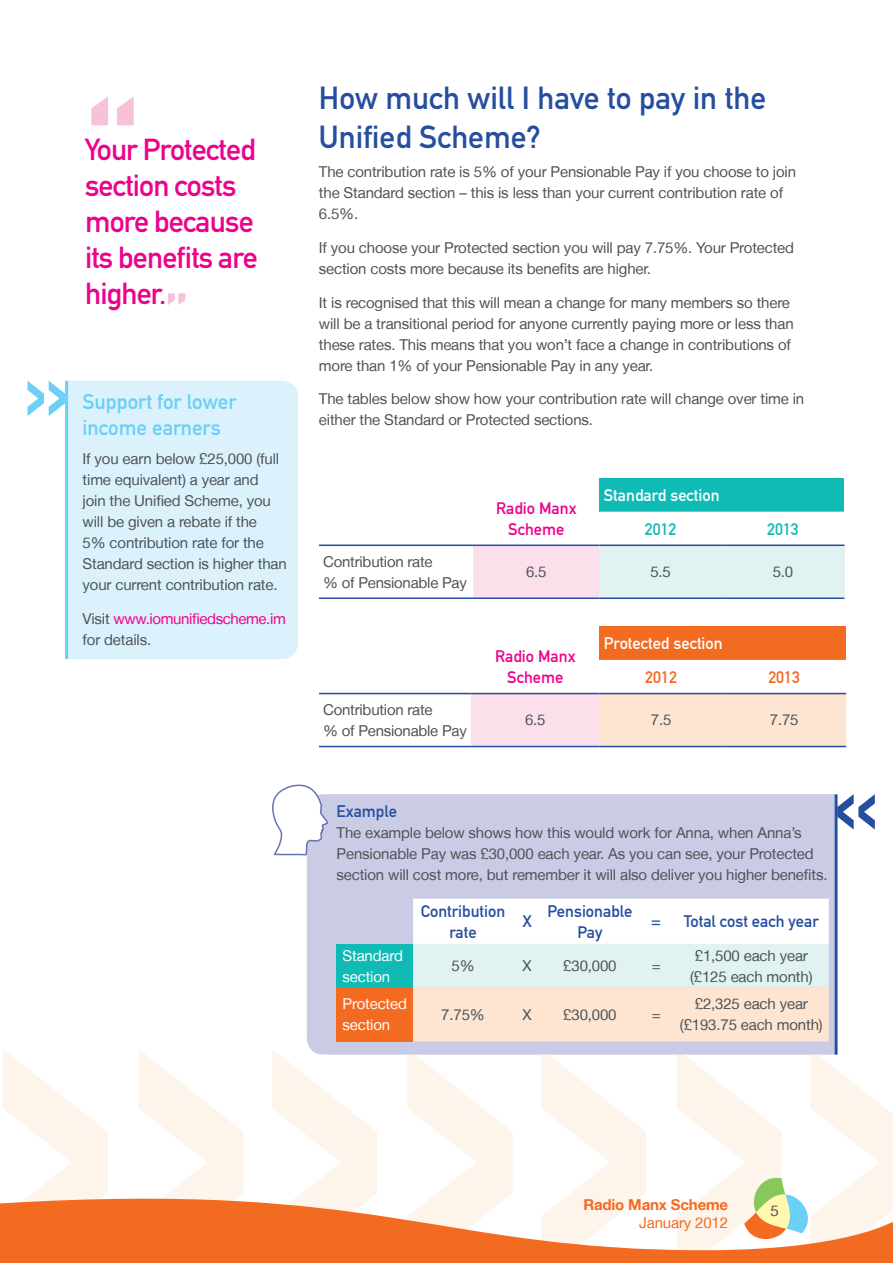
<style>
.page{position:relative;width:893px;height:1263px;background:#fff}
.page>*{position:absolute;margin:0;border:0;box-sizing:border-box;transform-origin:0 0}
.Quotes{font:165px "DIN Mittelschrift";color:#f7c1d9}
.Quotes-2{font:67.5px "DIN Mittelschrift";color:#f7c1d9}
.Sub_heading{font:31.5px/39px "DIN Mittelschrift";color:#264e9f}
.Quotes-3{font:30px/36px "DIN Mittelschrift";letter-spacing:-.025em;color:#ed028c}
.fact_header{font:21px/25.5px "DIN Mittelschrift";color:#6bcff6}
.Sub_sub_sub_head{font:16.5px/21px "DIN Mittelschrift";color:#264e9f;text-align:center}
.Sub_sub_sub_head-2{font:16.5px "DIN Mittelschrift";color:#fff}
.Sub_sub_sub_head-3{font:16.5px/21px "DIN Mittelschrift";color:#ed028c;text-align:center}
.Sub_sub_sub_head-4{font:16.5px "DIN Mittelschrift";color:#10bab5}
.Sub_sub_sub_head-5{font:16.5px "DIN Mittelschrift";color:#f36a21}
.Body_text{font:15px/21px "Helvetica Neue LT";letter-spacing:-.01em;color:#4d5357}
.Body_text-2{font:15px/21px "Helvetica Neue LT";letter-spacing:-.025em;color:#ed028c}
.Body_text-3{font:15px/21px "Helvetica Neue LT";letter-spacing:-.01em;color:#fff}
.t1{font:700 15px "Helvetica Neue LT";letter-spacing:-.01em;color:#f36a21}
.t2{font:15px "Helvetica Neue LT";letter-spacing:-.01em;color:#f36a21}
.s1{color:#4d5357}
</style>
<div class="page">
<svg style="left:541px;top:1054px;width:203px;height:126px"></svg>
<svg style="left:272px;top:1049px;width:241px;height:131px"></svg>
<svg style="left:3px;top:1049px;width:240px;height:131px"></svg>
<svg style="left:744px;top:1049px;width:149px;height:131px"></svg>
<svg style="left:0;top:1180px;width:893px;height:83px"></svg>
<div style="left:68px;top:381px;width:230px;height:278px;background:#dbf2fc"></div>
<svg style="left:28px;top:381px;width:37px;height:35px"></svg>
<hr style="left:65px;top:381px;width:3px;height:278px;background:#6bcff6">
<div style="left:600px;top:478px;width:244px;height:34px;background:#10bab5"></div>
<div style="left:473px;top:545px;width:127px;height:53px;background:#fbdfeb"></div>
<div style="left:600px;top:546px;width:244px;height:51px;background:#e0f2f1"></div>
<hr style="left:599px;top:546px;width:1px;height:51px;background:#e0f2f1">
<hr style="left:721px;top:546px;width:1px;height:51px;background:#e0f2f1">
<hr style="left:319px;top:544px;width:154px;height:2px;background:#264e9f">
<hr style="left:473px;top:544px;width:127px;height:2px;background:#264e9f">
<hr style="left:600px;top:544px;width:122px;height:2px;background:#264e9f">
<hr style="left:722px;top:544px;width:122px;height:2px;background:#264e9f">
<hr style="left:319px;top:597px;width:154px;height:2px;background:#264e9f">
<hr style="left:473px;top:597px;width:127px;height:2px;background:#264e9f">
<hr style="left:600px;top:597px;width:122px;height:2px;background:#264e9f">
<hr style="left:722px;top:597px;width:122px;height:2px;background:#264e9f">
<hr style="left:844px;top:546px;width:1px;height:51px;background:#d7eeed">
<div style="left:600px;top:626px;width:246px;height:34px;background:#f36a21"></div>
<div style="left:471px;top:693px;width:129px;height:53px;background:#fbdfeb"></div>
<div style="left:600px;top:692px;width:246px;height:54px;background:#fee5d2"></div>
<hr style="left:722px;top:694px;width:1px;height:52px;background:#fee5d2">
<hr style="left:845px;top:694px;width:1px;height:52px;background:#fee5d2">
<hr style="left:319px;top:693px;width:152px;height:1px;background:#264e9f">
<hr style="left:471px;top:693px;width:129px;height:1px;background:#264e9f">
<hr style="left:600px;top:693px;width:123px;height:1px;background:#264e9f">
<hr style="left:723px;top:693px;width:123px;height:1px;background:#264e9f">
<hr style="left:319px;top:746px;width:152px;height:1px;background:#264e9f">
<hr style="left:471px;top:746px;width:129px;height:1px;background:#264e9f">
<hr style="left:600px;top:746px;width:123px;height:1px;background:#264e9f">
<hr style="left:723px;top:746px;width:123px;height:1px;background:#264e9f">
<div style="left:307px;top:794px;width:527px;height:260px;background:#cacce5"></div>
<svg style="left:837px;top:794px;width:38px;height:35px"></svg>
<hr style="left:834px;top:794px;width:3px;height:260px;background:#264e9f">
<svg style="left:272px;top:784px;width:57px;height:73px"></svg>
<div style="left:337px;top:944px;width:76px;height:44px;background:#10bab5"></div>
<div style="left:337px;top:988px;width:76px;height:53px;background:#f36a21"></div>
<svg style="left:413px;top:898px;width:416px;height:143px"></svg>
<p class="Quotes" style="left:85px;top:59px;width:56px">“</p>
<p class="Quotes-3" style="left:85px;top:131px;width:174px">Your Protected section costs more because its benefits are higher.</p>
<p class="Quotes-2" style="left:165px;top:278px;width:24px">”</p>
<p class="fact_header" style="left:83px;top:389px;width:155px">Support for lower income earners</p>
<p class="Body_text" style="left:83px;top:448px;width:206px">If you earn below £25,000 (full time equivalent) a year and<br>join the Unified Scheme, you will be given a rebate if the<br>5% contribution rate for the<br>Standard section is higher than your current contribution rate.</p>
<p class="Body_text-2" style="left:83px;top:608px;width:205px"><span class="s1">Visit</span> www.iomunifiedscheme.im <span class="s1">for details.</span></p>
<p class="Sub_heading" style="left:319px;top:78px;width:449px">How much will I have to pay in the<br>Unified Scheme?</p>
<p class="Body_text" style="left:319px;top:161px;width:479px">The contribution rate is 5% of your Pensionable Pay if you choose to join the Standard section – this is less than your current contribution rate of<br>6.5%.</p>
<p class="Body_text" style="left:319px;top:237px;width:477px">If you choose your Protected section you will pay 7.75%. Your Protected section costs more because its benefits are higher.</p>
<p class="Body_text" style="left:319px;top:292px;width:476px">It is recognised that this will mean a change for many members so there will be a transitional period for anyone currently paying more or less than these rates. This means that you won’t face a change in contributions of more than 1% of your Pensionable Pay in any year.</p>
<p class="Body_text" style="left:319px;top:388px;width:487px">The tables below show how your contribution rate will change over time in either the Standard or Protected sections.</p>
<p class="Sub_sub_sub_head-3" style="left:496px;top:497px;width:82px">Radio Manx<br>Scheme</p>
<p class="Sub_sub_sub_head-2" style="left:604px;top:485px;width:117px">Standard section</p>
<p class="Sub_sub_sub_head-4" style="left:645px;top:519px;width:33px">2012</p>
<p class="Sub_sub_sub_head-4" style="left:767px;top:519px;width:33px">2013</p>
<p class="Body_text" style="left:323px;top:551px;width:145px">Contribution rate<br>% of Pensionable Pay</p>
<p class="Body_text" style="left:526px;top:561px;width:22px">6.5</p>
<p class="Body_text" style="left:650px;top:561px;width:22px">5.5</p>
<p class="Body_text" style="left:773px;top:561px;width:22px">5.0</p>
<p class="Sub_sub_sub_head-3" style="left:495px;top:646px;width:82px">Radio Manx<br>Scheme</p>
<p class="Sub_sub_sub_head-2" style="left:604px;top:634px;width:120px">Protected section</p>
<p class="Sub_sub_sub_head-5" style="left:645px;top:667px;width:33px">2012</p>
<p class="Sub_sub_sub_head-5" style="left:768px;top:667px;width:33px">2013</p>
<p class="Body_text" style="left:323px;top:699px;width:145px">Contribution rate<br>% of Pensionable Pay</p>
<p class="Body_text" style="left:525px;top:709px;width:22px">6.5</p>
<p class="Body_text" style="left:651px;top:709px;width:22px">7.5</p>
<p class="Body_text" style="left:770px;top:709px;width:30px">7.75</p>
<p class="Sub_sub_sub_head" style="left:337px;top:801px;width:62px">Example</p>
<p class="Body_text" style="left:337px;top:822px;width:492px">The example below shows how this would work for Anna, when Anna’s<br>Pensionable Pay was £30,000 each year. As you can see, your Protected section will cost more, but remember it will also deliver you higher benefits.</p>
<p class="Sub_sub_sub_head" style="left:421px;top:901px;width:86px">Contribution rate</p>
<p class="Sub_sub_sub_head" style="left:523px;top:911px;width:10px">X</p>
<p class="Sub_sub_sub_head" style="left:547px;top:901px;width:86px">Pensionable<br>Pay</p>
<p class="Sub_sub_sub_head" style="left:651px;top:911px;width:11px">=</p>
<p class="Sub_sub_sub_head" style="left:684px;top:911px;width:136px">Total cost each year</p>
<p class="Body_text-3" style="left:343px;top:945px;width:62px">Standard section</p>
<p class="Body_text" style="left:451px;top:955px;width:25px">5%</p>
<p class="Body_text" style="left:523px;top:955px;width:11px">X</p>
<p class="Body_text" style="left:563px;top:955px;width:55px">£30,000</p>
<p class="Body_text" style="left:652px;top:955px;width:10px">=</p>
<p class="Body_text-3" style="left:343px;top:993px;width:66px">Protected section</p>
<p class="Body_text" style="left:441px;top:1004px;width:45px">7.75%</p>
<p class="Body_text" style="left:523px;top:1004px;width:11px">X</p>
<p class="Body_text" style="left:563px;top:1004px;width:55px">£30,000</p>
<p class="Body_text" style="left:652px;top:1004px;width:10px">=</p>
<p class="Body_text" style="left:690px;top:945px;width:124px;text-align:center">£1,500 each year (£125 each month)</p>
<p class="Body_text" style="left:680px;top:993px;width:144px;text-align:center">£2,325 each year (£193.75 each month)</p>
<p class="t1" style="left:583px;top:1195px;width:146px">Radio Manx Scheme</p>
<p class="t2" style="left:639px;top:1214px;width:90px">January 2012</p>
<p class="Body_text" style="left:770px;top:1200px;width:10px">5</p>
</div>
